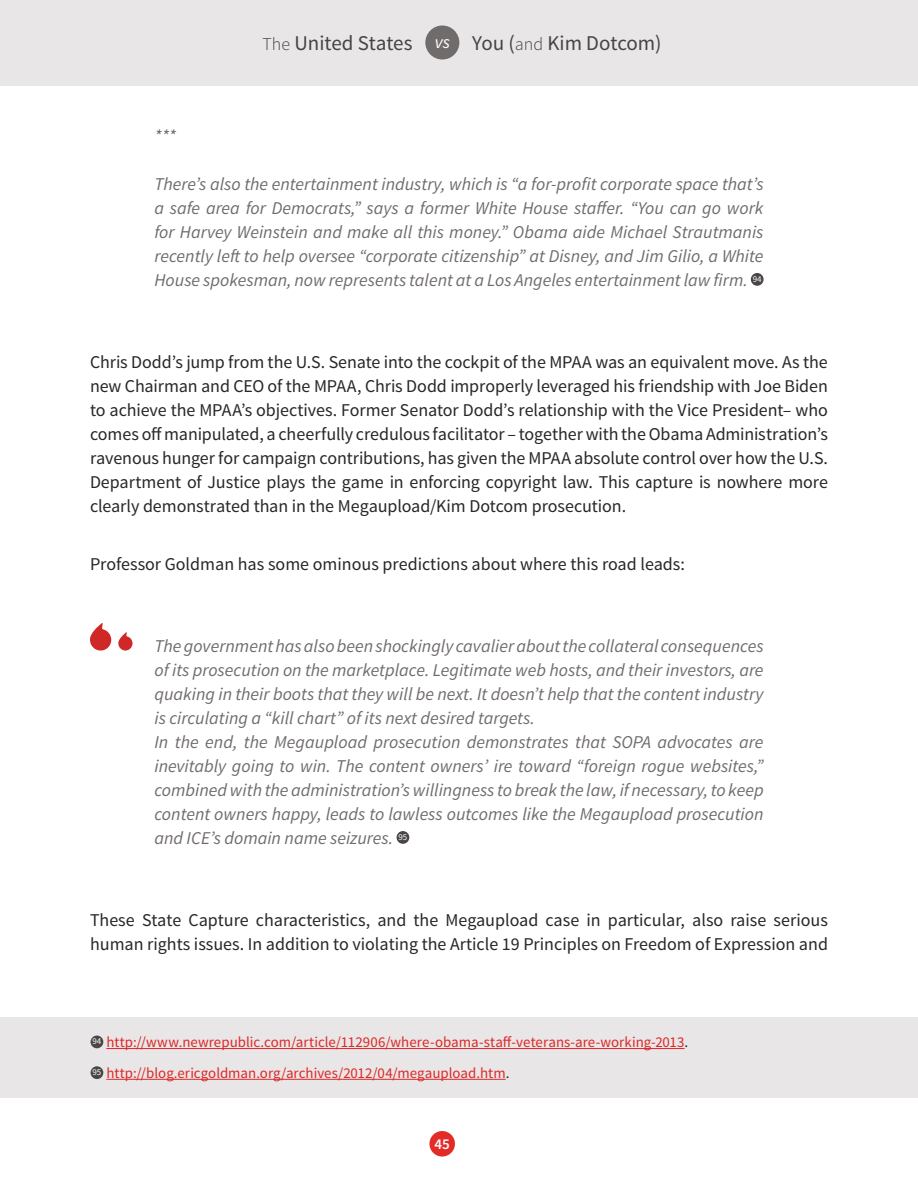
<style>
.page{position:relative;width:918px;height:1188px;background:#fff}
.page>*{position:absolute;margin:0;border:0;box-sizing:border-box;transform-origin:0 0}
.t1{font:21px "Source Sans Pro";color:#464342}
.t2{font:italic 18px/24px "Source Sans Pro";color:#706c6b;text-align:justify}
.t3{font:18px/24px "Source Sans Pro";color:#282626;text-align:justify}
.t4{font:15px/30.8px "Source Sans Pro";letter-spacing:.005em;color:#e02626}
.t5{font:600 15px "Source Sans Pro";color:#fff}
.s1{font-weight:300;font-size:18px}
.s2{font-style:italic;font-size:18px;color:#fff}
.s3{color:#282626}
</style>
<div class="page">
<div style="left:0;top:0;width:918px;height:85px;background:#e8e6e6"></div>
<div style="left:429px;top:1131px;width:26px;height:26px;background:#e32b27;border-radius:50%"></div>
<div style="left:425px;top:26px;width:34px;height:34px;background:#706c6b;border-radius:50%"></div>
<div style="left:751px;top:273px;width:13px;height:13px;background:#494645;border-radius:50%"></div>
<div style="left:397px;top:831px;width:12px;height:13px;background:#494645;border-radius:50%"></div>
<svg style="left:118px;top:632px;width:15px;height:19px"></svg>
<svg style="left:90px;top:623px;width:21px;height:28px"></svg>
<div style="left:0;top:1017px;width:918px;height:81px;background:#e8e6e6"></div>
<hr style="left:106px;top:1048px;width:579px;height:1px;background:#e02626">
<hr style="left:106px;top:1079px;width:400px;height:1px;background:#e02626">
<div style="left:91px;top:1036px;width:12px;height:12px;background:#494645;border-radius:50%"></div>
<div style="left:91px;top:1066px;width:12px;height:13px;background:#494645;border-radius:50%"></div>
<p class="t2" style="left:154px;top:124px;width:23px">***</p>
<p class="t1" style="left:263px;top:30px;width:401px"><span class="s1">The</span> United States <span class="s2">vs</span> You (<span class="s1">and</span> Kim Dotcom)</p>
<p class="t2" style="left:154px;top:172px;width:611px">There’s also the entertainment industry, which is “a for-profit corporate space that’s a safe area for Democrats,” says a former White House staffer. “You can go work for Harvey Weinstein and make all this money.” Obama aide Michael Strautmanis recently left to help oversee “corporate citizenship” at Disney, and Jim Gilio, a White House spokesman, now represents talent at a Los Angeles entertainment law firm. <sup>94</sup></p>
<p class="t3" style="left:90px;top:350px;width:740px">Chris Dodd’s jump from the U.S. Senate into the cockpit of the MPAA was an equivalent move. As the new Chairman and CEO of the MPAA, Chris Dodd improperly leveraged his friendship with Joe Biden to achieve the MPAA’s objectives. Former Senator Dodd’s relationship with the Vice President– who comes off manipulated, a cheerfully credulous facilitator – together with the Obama Administration’s ravenous hunger for campaign contributions, has given the MPAA absolute control over how the U.S.<br>Department of Justice plays the game in enforcing copyright law. This capture is nowhere more clearly demonstrated than in the Megaupload/Kim Dotcom prosecution.</p>
<p class="t3" style="left:90px;top:552px;width:596px">Professor Goldman has some ominous predictions about where this road leads:</p>
<p class="t2" style="left:154px;top:634px;width:611px;text-align:left">The government has also been shockingly cavalier about the collateral consequences of its prosecution on the marketplace. Legitimate web hosts, and their investors, are quaking in their boots that they will be next. It doesn’t help that the content industry is circulating a “kill chart” of its next desired targets.<br>In the end, the Megaupload prosecution demonstrates that SOPA advocates are inevitably going to win. The content owners’ ire toward “foreign rogue websites,” combined with the administration’s willingness to break the law, if necessary, to keep content owners happy, leads to lawless outcomes like the Megaupload prosecution and ICE’s domain name seizures. <sup>95</sup></p>
<p class="t3" style="left:90px;top:908px;width:740px">These State Capture characteristics, and the Megaupload case in particular, also raise serious human rights issues. In addition to violating the Article 19 Principles on Freedom of Expression and</p>
<p class="t4" style="left:92px;top:1027px;width:597px"><sup>94</sup> http://www.newrepublic.com/article/112906/where-obama-staff-veterans-are-working-2013<span class="s3">.<br></span><sup>95</sup> http://blog.ericgoldman.org/archives/2012/04/megaupload.htm<span class="s3">.</span></p>
<p class="t5" style="left:435px;top:1134px;width:17px">45</p>
</div>
